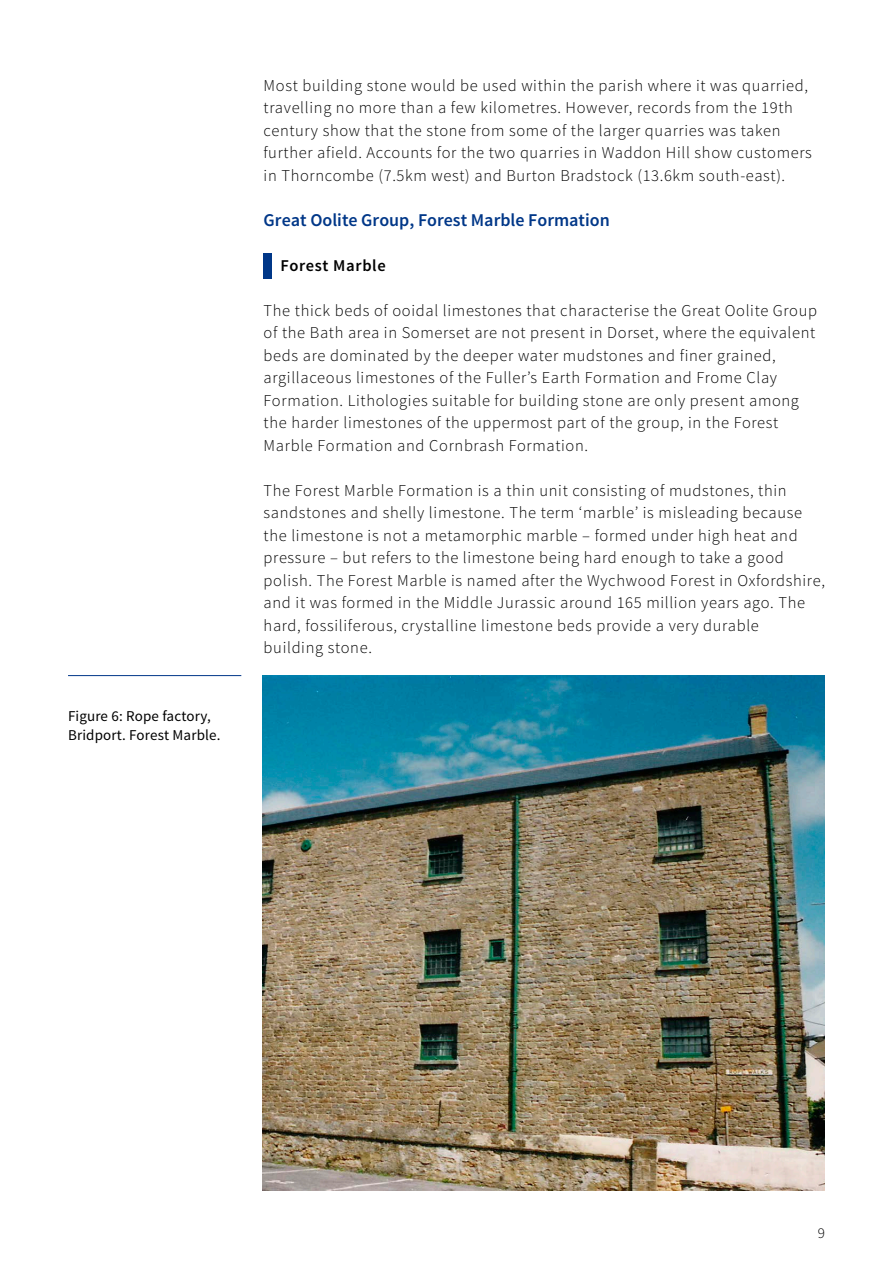
<style>
.page{position:relative;width:893px;height:1263px;background:#fff}
.page>*{position:absolute;margin:0;border:0;box-sizing:border-box;transform-origin:0 0}
.Heading_2{font:600 18px "Source Sans Pro";color:#003788}
.Body_text{font:300 16.5px/22.5px "Source Sans Pro";letter-spacing:.04em;color:#000}
.Emphasis_Stone_type{font:600 16.5px "Source Sans Pro";letter-spacing:.04em;color:#000}
.t1{font:15px/19.5px "Source Sans Pro";letter-spacing:.01em;color:#000}
.t2{font:300 15px "Source Sans Pro";color:#000}
</style>
<div class="page">
<div style="left:264px;top:254px;width:8px;height:25px;background:#003788"></div>
<hr style="left:68px;top:675px;width:173px;height:1px;background:#003788">
<img style="left:263px;top:676px;width:562px;height:514px">
<p class="t1" style="left:68px;top:706px;width:154px">Figure 6: Rope factory,<br>Bridport. Forest Marble.</p>
<p class="Body_text" style="left:264px;top:74px;width:550px">Most building stone would be used within the parish where it was quarried, travelling no more than a few kilometres. However, records from the 19th century show that the stone from some of the larger quarries was taken further afield. Accounts for the two quarries in Waddon Hill show customers in Thorncombe (7.5km west) and Burton Bradstock (13.6km south-east).</p>
<h2 class="Heading_2" style="left:264px;top:208px;width:348px">Great Oolite Group, Forest Marble Formation</h2>
<h3 class="Emphasis_Stone_type" style="left:281px;top:255px;width:107px">Forest Marble</h3>
<p class="Body_text" style="left:264px;top:299px;width:555px">The thick beds of ooidal limestones that characterise the Great Oolite Group of the Bath area in Somerset are not present in Dorset, where the equivalent beds are dominated by the deeper water mudstones and finer grained, argillaceous limestones of the Fuller’s Earth Formation and Frome Clay Formation. Lithologies suitable for building stone are only present among the harder limestones of the uppermost part of the group, in the Forest Marble Formation and Cornbrash Formation.</p>
<p class="Body_text" style="left:264px;top:479px;width:563px">The Forest Marble Formation is a thin unit consisting of mudstones, thin sandstones and shelly limestone. The term ‘marble’ is misleading because the limestone is not a metamorphic marble – formed under high heat and pressure – but refers to the limestone being hard enough to take a good polish. The Forest Marble is named after the Wychwood Forest in Oxfordshire, and it was formed in the Middle Jurassic around 165 million years ago. The hard, fossiliferous, crystalline limestone beds provide a very durable<br>building stone.</p>
<p class="t2" style="left:818px;top:1224px;width:9px">9</p>
</div>
